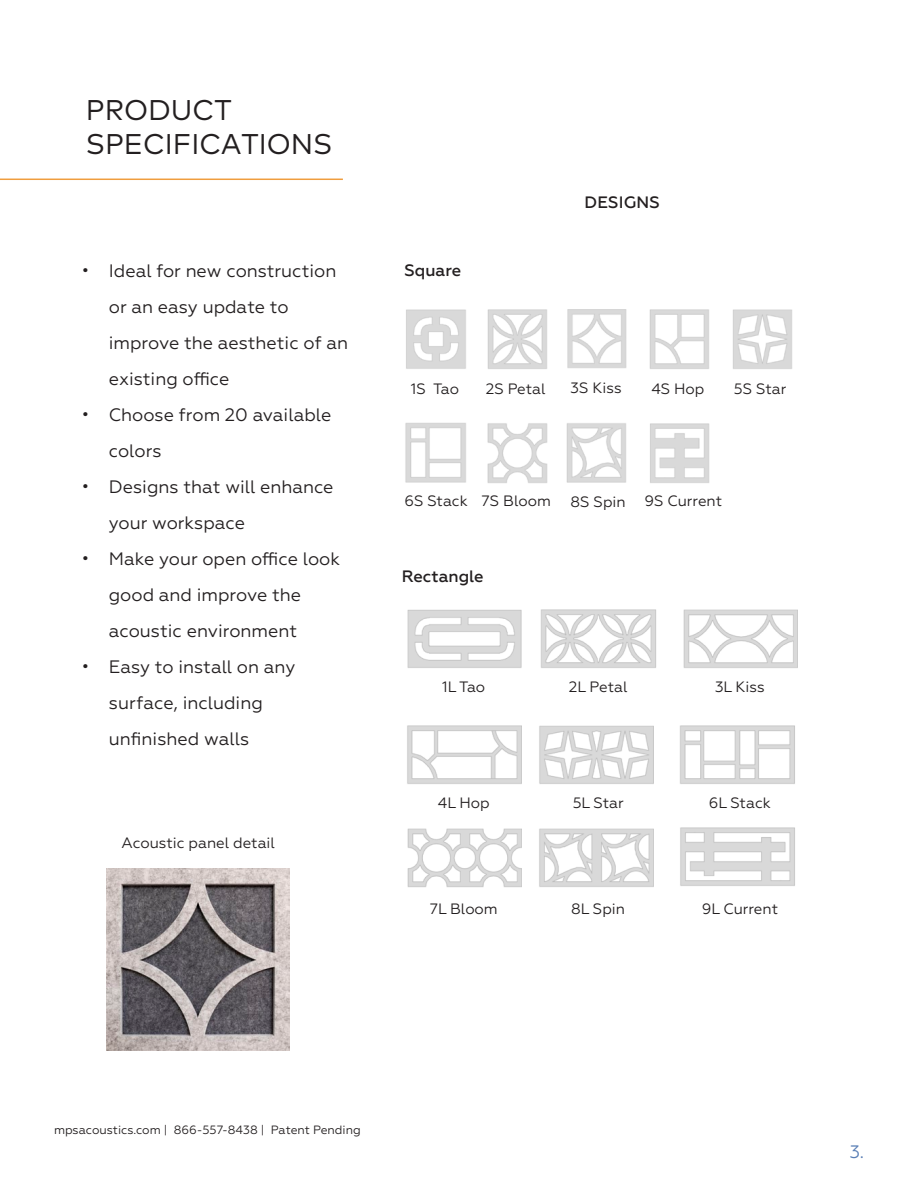
<style>
.page{position:relative;width:918px;height:1188px;background:#fff}
.page>*{position:absolute;margin:0;border:0;box-sizing:border-box;transform-origin:0 0}
.t1{font:28.5px/34.2px "Mark";color:#231f20}
.t2{font:18px/36px "Geometria";color:#231f20}
.t3{font:18px "Geometria";color:#597eb5}
.t4{font:500 16.5px "Geometria";color:#231f20}
.t5{font:15px "Geometria";color:#231f20}
.t6{font:12px "Geometria";color:#231f20}
</style>
<div class="page">
<hr style="left:0;top:179px;width:343px;height:1px;background:#f09d3e">
<img style="left:406px;top:309px;width:60px;height:60px">
<img style="left:405px;top:423px;width:61px;height:60px">
<img style="left:487px;top:423px;width:61px;height:60px">
<img style="left:566px;top:423px;width:60px;height:60px">
<img style="left:650px;top:423px;width:60px;height:60px">
<img style="left:487px;top:309px;width:60px;height:60px">
<img style="left:567px;top:309px;width:60px;height:59px">
<img style="left:649px;top:309px;width:60px;height:60px">
<img style="left:733px;top:309px;width:59px;height:60px">
<img style="left:107px;top:869px;width:183px;height:181px">
<img style="left:407px;top:609px;width:115px;height:59px">
<img style="left:407px;top:725px;width:115px;height:59px">
<img style="left:539px;top:828px;width:115px;height:59px">
<img style="left:680px;top:827px;width:115px;height:59px">
<img style="left:407px;top:828px;width:115px;height:59px">
<img style="left:539px;top:725px;width:115px;height:59px">
<img style="left:680px;top:725px;width:115px;height:59px">
<img style="left:540px;top:609px;width:116px;height:59px">
<img style="left:683px;top:609px;width:115px;height:59px">
<h1 class="t1" style="left:86px;top:93px;width:248px">PRODUCT<br>SPECIFICATIONS</h1>
<p class="t2" style="left:109px;top:255px;width:241px;text-indent:-27px">• Ideal for new construction or an easy update to improve the aesthetic of an existing office</p>
<p class="t2" style="left:109px;top:399px;width:224px;text-indent:-27px">• Choose from 20 available colors</p>
<p class="t2" style="left:109px;top:471px;width:226px;text-indent:-27px">• Designs that will enhance your workspace</p>
<p class="t2" style="left:109px;top:543px;width:233px;text-indent:-27px">• Make your open office look good and improve the acoustic environment</p>
<p class="t2" style="left:109px;top:651px;width:188px;text-indent:-27px">• Easy to install on any surface, including unfinished walls</p>
<p class="t5" style="left:122px;top:837px;width:155px">Acoustic panel detail</p>
<p class="t4" style="left:404px;top:264px;width:58px">Square</p>
<p class="t4" style="left:584px;top:196px;width:77px">DESIGNS</p>
<p class="t5" style="left:571px;top:380px;width:53px">3S Kiss</p>
<p class="t5" style="left:411px;top:380px;width:50px">1S Tao</p>
<p class="t5" style="left:651px;top:380px;width:55px">4S Hop</p>
<p class="t5" style="left:486px;top:380px;width:61px">2S Petal</p>
<p class="t5" style="left:734px;top:380px;width:54px">5S Star</p>
<p class="t5" style="left:404px;top:493px;width:65px">6S Stack</p>
<p class="t5" style="left:482px;top:492px;width:71px">7S Bloom</p>
<p class="t5" style="left:571px;top:492px;width:153px">8S Spin 9S Current</p>
<p class="t4" style="left:402px;top:570px;width:83px">Rectangle</p>
<p class="t5" style="left:442px;top:681px;width:44px">1L Tao</p>
<p class="t5" style="left:569px;top:681px;width:60px">2L Petal</p>
<p class="t5" style="left:715px;top:678px;width:51px">3L Kiss</p>
<p class="t5" style="left:438px;top:794px;width:53px">4L Hop</p>
<p class="t5" style="left:573px;top:794px;width:53px">5L Star</p>
<p class="t5" style="left:709px;top:794px;width:64px">6L Stack</p>
<p class="t5" style="left:430px;top:900px;width:69px">7L Bloom</p>
<p class="t5" style="left:571px;top:900px;width:55px">8L Spin</p>
<p class="t5" style="left:702px;top:903px;width:78px">9L Current</p>
<p class="t6" style="left:54px;top:1123px;width:308px">mpsacoustics.com | 866-557-8438 | Patent Pending</p>
<p class="t3" style="left:850px;top:1141px;width:16px">3.</p>
</div>
